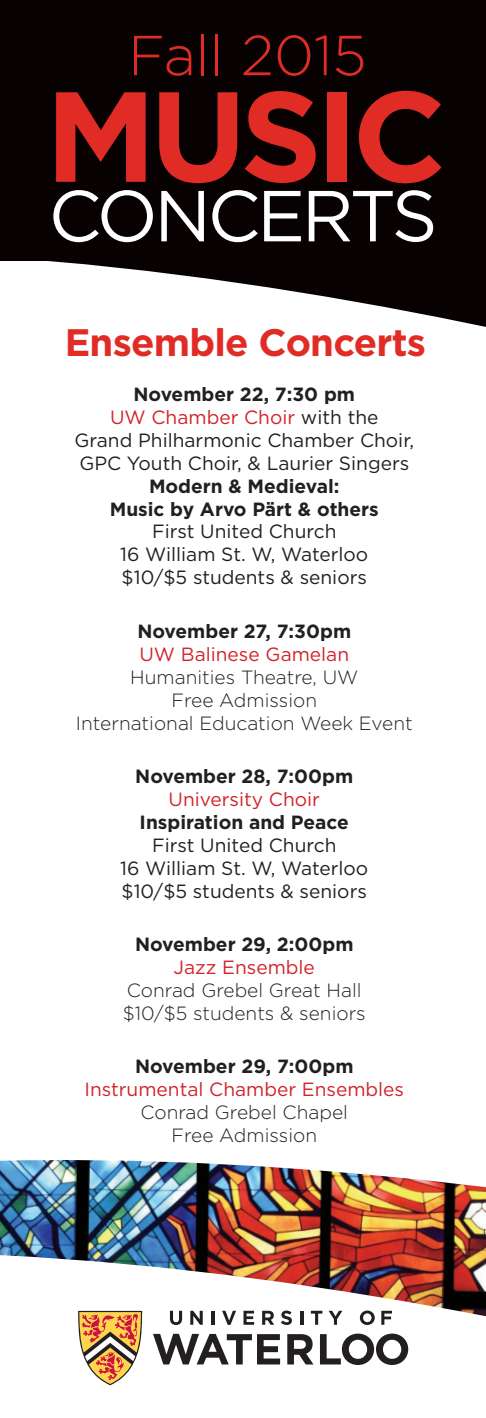
<style>
.page{position:relative;width:486px;height:1418px;background:#fff}
.page>*{position:absolute;margin:0;border:0;box-sizing:border-box;transform-origin:0 0}
.t1{font:700 127.8px "Gotham";letter-spacing:-.05em;color:#e12c26}
.t2{font:72px "Gotham";letter-spacing:-.05em;color:#fff}
.t3{font:300 56.25px "Gotham";color:#e12c26}
.t4{font:700 38.25px "Gotham";letter-spacing:-.02em;color:#e12c26}
.t5{font:19.12px/22.9px "Gotham";color:#231f20;text-align:center}
.t6{font:300 19.12px/22.9px "Gotham";color:#231f20;text-align:center}
.t7{font:700 19.12px/22.9px "Gotham";color:#231f20;text-align:center}
.t8{font:19.12px "Gotham";color:#d1232a}
.s1{font-weight:700}
.s2{color:#d1232a}
</style>
<div class="page">
<svg style="left:0;top:260px;width:486px;height:67px"></svg>
<img style="left:0;top:1242px;width:486px;height:74px">
<div style="left:0;top:0;width:486px;height:260px;background:#070201"></div>
<svg style="left:153px;top:1333px;width:127px;height:31px"></svg>
<svg style="left:287px;top:1334px;width:26px;height:30px"></svg>
<svg style="left:320px;top:1333px;width:88px;height:32px"></svg>
<svg style="left:170px;top:1310px;width:12px;height:15px"></svg>
<svg style="left:190px;top:1310px;width:13px;height:14px"></svg>
<hr style="left:211px;top:1310px;width:4px;height:14px;background:#231f20">
<svg style="left:222px;top:1310px;width:14px;height:14px"></svg>
<svg style="left:244px;top:1310px;width:10px;height:14px"></svg>
<svg style="left:262px;top:1310px;width:12px;height:14px"></svg>
<svg style="left:281px;top:1310px;width:11px;height:15px"></svg>
<hr style="left:300px;top:1310px;width:3px;height:14px;background:#231f20">
<svg style="left:311px;top:1310px;width:11px;height:14px"></svg>
<svg style="left:329px;top:1310px;width:13px;height:14px"></svg>
<svg style="left:360px;top:1310px;width:15px;height:15px"></svg>
<svg style="left:381px;top:1310px;width:11px;height:14px"></svg>
<svg style="left:76px;top:1308px;width:69px;height:78px"></svg>
<img style="left:0;top:1160px;width:486px;height:82px">
<h3 class="t3" style="left:128px;top:20px;width:240px">Fall 2015</h3>
<h1 class="t1" style="left:45px;top:52px;width:403px">MUSIC</h1>
<h2 class="t2" style="left:48px;top:170px;width:391px">CONCERTS</h2>
<h3 class="t4" style="left:65px;top:317px;width:363px">Ensemble Concerts</h3>
<p class="t5" style="left:75px;top:382px;width:341px"><span class="s1">November 22, 7:30 pm<br></span><span class="s2">UW Chamber Choir</span> with the<br>Grand Philharmonic Chamber Choir,<br>GPC Youth Choir, &amp; Laurier Singers</p>
<p class="t7" style="left:110px;top:474px;width:271px">Modern &amp; Medieval:<br>Music by Arvo Pärt &amp; others</p>
<p class="t5" style="left:120px;top:520px;width:249px">First United Church<br>16 William St. W, Waterloo $10/$5 students &amp; seniors</p>
<p class="t7" style="left:137px;top:619px;width:215px">November 27, 7:30pm</p>
<p class="t8" style="left:139px;top:641px;width:211px">UW Balinese Gamelan</p>
<p class="t6" style="left:76px;top:665px;width:338px">Humanities Theatre, UW<br>Free Admission<br>International Education Week Event</p>
<p class="t7" style="left:135px;top:764px;width:220px">November 28, 7:00pm</p>
<p class="t8" style="left:169px;top:787px;width:153px">University Choir</p>
<p class="t7" style="left:140px;top:810px;width:211px">Inspiration and Peace</p>
<p class="t5" style="left:120px;top:833px;width:249px">First United Church<br>16 William St. W, Waterloo $10/$5 students &amp; seniors</p>
<p class="t7" style="left:135px;top:932px;width:220px">November 29, 2:00pm</p>
<p class="t8" style="left:174px;top:955px;width:143px">Jazz Ensemble</p>
<p class="t6" style="left:123px;top:978px;width:245px;text-align:left">Conrad Grebel Great Hall $10/$5 students &amp; seniors</p>
<p class="t7" style="left:135px;top:1055px;width:220px">November 29, 7:00pm</p>
<p class="t8" style="left:84px;top:1077px;width:321px">Instrumental Chamber Ensembles</p>
<p class="t6" style="left:141px;top:1100px;width:209px">Conrad Grebel Chapel<br>Free Admission</p>
</div>
